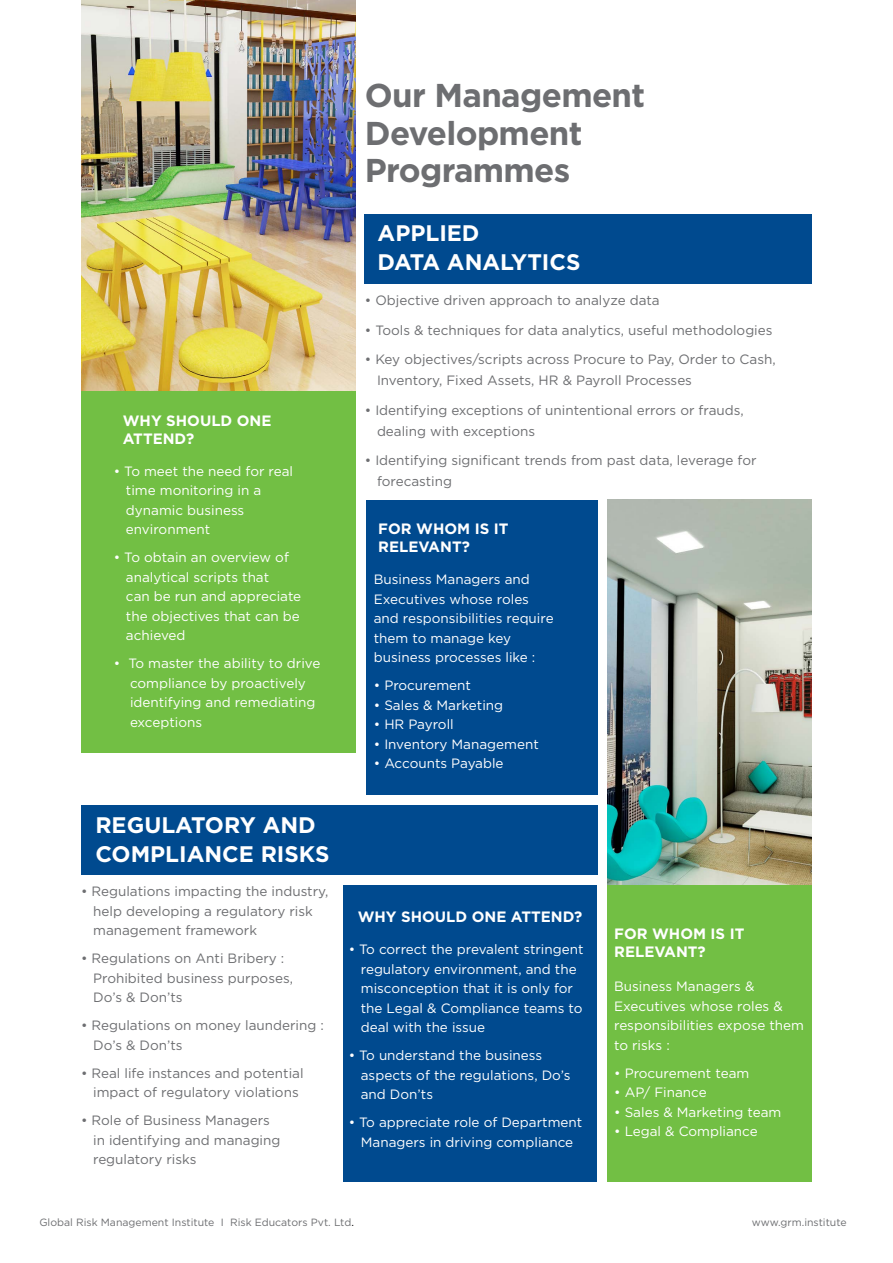
<style>
.page{position:relative;width:893px;height:1263px;background:#fff}
.page>*{position:absolute;margin:0;border:0;box-sizing:border-box;transform-origin:0 0}
.t1{font:700 33px/37.5px "Gotham";letter-spacing:-.02em;color:#6d6e71}
.t2{font:700 22.5px/29.1px "Gotham";color:#fff}
.t3{font:700 15px/18px "Gotham";color:#fff}
.t4{font:13.5px/19.5px "Gotham";color:#fff}
.t5{font:13.5px/19.5px "Gotham";color:#6d6e71}
.t6{font:10.5px "Gotham";color:#6d6e71}
.s1{color:#000}
</style>
<div class="page">
<img style="left:81px;top:0;width:274px;height:391px">
<img style="left:607px;top:499px;width:205px;height:386px">
<div style="left:81px;top:391px;width:274px;height:362px;background:#72bf44"></div>
<div style="left:366px;top:500px;width:231px;height:294px;background:#004a8f"></div>
<div style="left:343px;top:885px;width:254px;height:297px;background:#004a8f"></div>
<div style="left:81px;top:805px;width:516px;height:70px;background:#004a8f"></div>
<div style="left:607px;top:885px;width:205px;height:297px;background:#72bf44"></div>
<div style="left:365px;top:214px;width:447px;height:70px;background:#004a8f"></div>
<p class="t3" style="left:123px;top:411px;width:150px">WHY SHOULD ONE<br>ATTEND?</p>
<p class="t4" style="left:126px;top:461px;width:169px;text-indent:-12px">• To meet the need for real time monitoring in a dynamic business environment</p>
<p class="t4" style="left:126px;top:548px;width:177px;text-indent:-12px">• To obtain an overview of analytical scripts that<br>can be run and appreciate the objectives that can be achieved</p>
<p class="t4" style="left:130px;top:653px;width:192px;text-indent:-16px">• To master the ability to drive compliance by proactively identifying and remediating exceptions</p>
<h2 class="t2" style="left:95px;top:810px;width:66px">REGULATORY</h2>
<h2 class="t2" style="left:95px;top:810px;width:234px;text-indent:167px">AND<br>COM PLIANCE RISKS</h2>
<p class="t5" style="left:93px;top:881px;width:237px;text-indent:-12px">• Regulations impacting the industry, help developing a regulatory risk management framework</p>
<p class="t5" style="left:93px;top:948px;width:201px;text-indent:-12px">• Regulations on Anti Bribery :<br>Prohibited business purposes,<br>Do’s &amp; Don’ts</p>
<p class="t5" style="left:93px;top:1015px;width:232px;text-indent:-12px">• Regulations on money laundering :<br>Do’s &amp; Don’ts</p>
<p class="t5" style="left:81px;top:1063px;width:224px;text-align:center">• Real life instances and potential impact of regulatory violations</p>
<p class="t5" style="left:93px;top:1110px;width:189px;text-indent:-12px">• Role of Business Managers in identifying and managing regulatory risks</p>
<h1 class="t1" style="left:365px;top:77px;width:282px">OUR MANAGEMENT<br>DEVELOPMENT<br>PROGRAMMES</h1>
<h2 class="t2" style="left:378px;top:219px;width:204px">APPLI ED<br>DATA ANALYTICS</h2>
<p class="t5" style="left:365px;top:290px;width:296px">• Objective driven approach to analyze data</p>
<p class="t5" style="left:365px;top:320px;width:409px">• Tools &amp; techniques for data analytics, useful methodologies</p>
<p class="t5" style="left:377px;top:349px;width:400px;line-height:21px;text-indent:-12px">• Key objectives/scripts across Procure to Pay, Order to Cash,<br>Inventory, Fixed Assets, HR &amp; Payroll Processes</p>
<p class="t5" style="left:377px;top:399px;width:368px;line-height:21px;text-indent:-12px">• Identifying exceptions of unintentional errors or frauds, dealing with exceptions</p>
<p class="t5" style="left:377px;top:450px;width:381px;line-height:21px;text-indent:-12px">• Identifying significant trends from past data, leverage for forecasting</p>
<p class="t3" style="left:378px;top:519px;width:132px">FOR WHOM IS IT<br>RELEVANT?</p>
<p class="t4" style="left:374px;top:569px;width:181px">Business Managers and<br>Executives whose roles and responsibilities require them to manage key business processes like :</p>
<p class="t4" style="left:374px;top:675px;width:99px">• Procurement</p>
<p class="t4" style="left:374px;top:695px;width:131px">• Sales &amp; Marketing</p>
<p class="t4" style="left:374px;top:714px;width:81px">• HR Payroll</p>
<p class="t4" style="left:374px;top:734px;width:166px">• Inventory Management</p>
<p class="t4" style="left:374px;top:753px;width:131px">• Accounts Payable</p>
<p class="t3" style="left:358px;top:908px;width:127px">WHY SHOULD ONE</p>
<p class="t3" style="left:511px;top:908px;width:73px">ATTEND?</p>
<p class="t4" style="left:361px;top:939px;width:224px;text-indent:-12px">• To correct the prevalent stringent regulatory environment, and the misconception that it is only for the Legal &amp; Compliance teams to deal with the issue</p>
<p class="t4" style="left:361px;top:1045px;width:211px;text-indent:-12px">• To understand the business aspects of the regulations, Do’s and Don’ts</p>
<p class="t4" style="left:349px;top:1112px;width:235px;text-align:center">• To appreciate role of Department<br>Managers in driving compliance</p>
<p class="t3" style="left:614px;top:925px;width:131px">FOR WHOM IS IT<br>RELE</p>
<p class="t3" style="left:654px;top:943px;width:22px">VANT</p>
<p class="t3" style="left:698px;top:943px;width:10px">?</p>
<p class="t4" style="left:614px;top:976px;width:191px">Business Managers &amp;<br>Executives whose roles &amp; responsibilities expose them to risks :</p>
<p class="t4" style="left:614px;top:1063px;width:137px">• Procurement team</p>
<p class="t4" style="left:614px;top:1082px;width:94px">• AP/ Finance</p>
<p class="t4" style="left:614px;top:1102px;width:169px">• Sales &amp; Marketing team</p>
<p class="t4" style="left:614px;top:1121px;width:145px">• Legal &amp; Compliance</p>
<p class="t6" style="left:39px;top:1216px;width:316px">Global Risk Management Institute I Risk Educators Pvt. Ltd<span class="s1">.</span></p>
<p class="t6" style="left:752px;top:1216px;width:96px">www.grm.institute</p>
</div>
